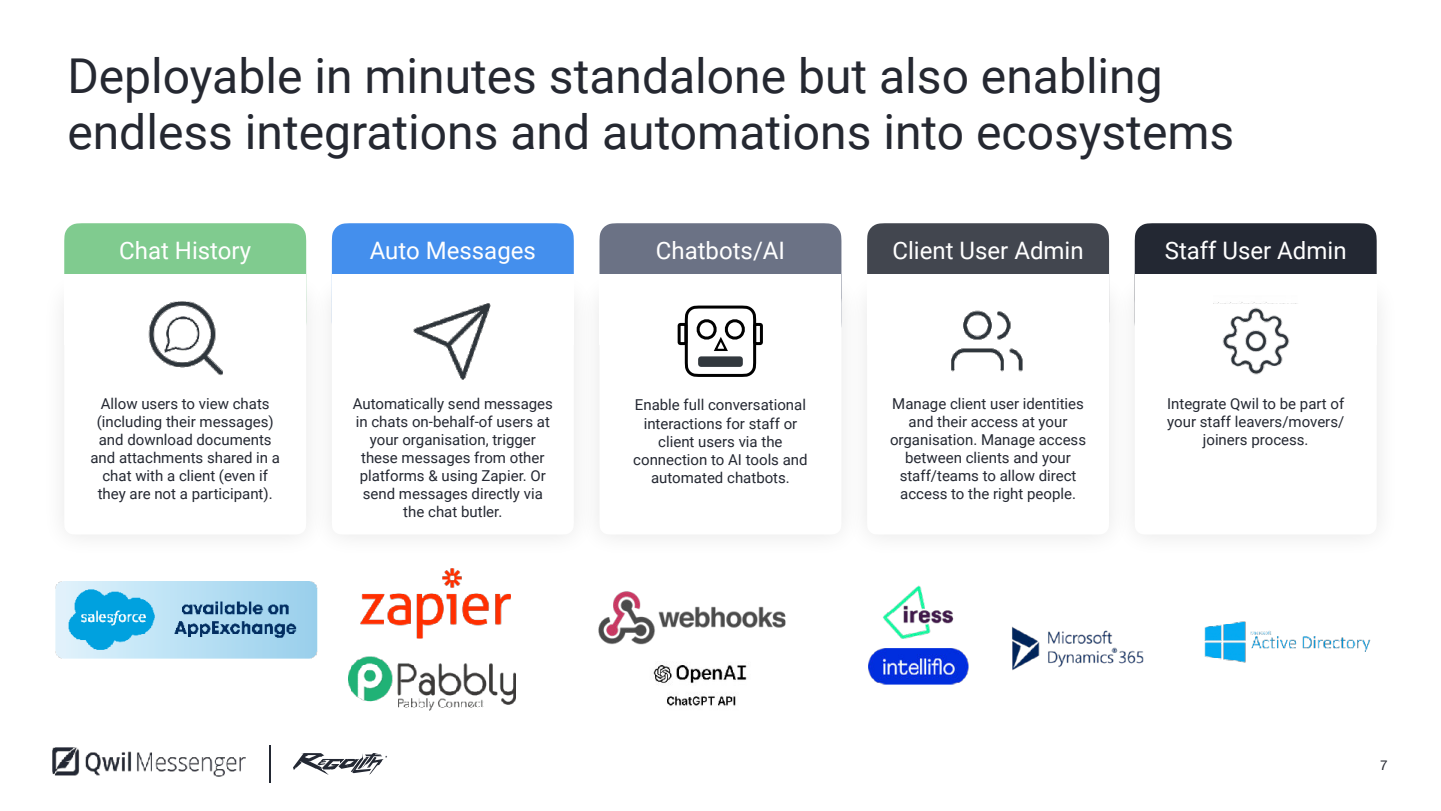
<style>
.page{position:relative;width:1441px;height:811px;background:#fff}
.page>*{position:absolute;margin:0;border:0;box-sizing:border-box;transform-origin:0 0}
.t1{font:48px/56.2px "Roboto";color:#252831}
.t2{font:24px "Roboto";color:#fff}
.t3{font:15px/18px "Roboto";color:#242832;text-align:center}
.t4{font:13.5px "Helvetica Neue";color:#252831}
</style>
<div class="page">
<img style="left:52px;top:747px;width:193px;height:29px">
<div style="left:64px;top:223px;width:242px;height:47px;background:#80cb8f"></div>
<img style="left:62px;top:270px;width:246px;height:268px">
<svg style="left:64px;top:344px;width:242px;height:190px"></svg>
<div style="left:64px;top:274px;width:242px;height:70px;background:#fff"></div>
<img style="left:130px;top:301px;width:110px;height:98px">
<img style="left:160px;top:311px;width:45px;height:48px">
<div style="left:332px;top:223px;width:241px;height:47px;background:#448fed"></div>
<img style="left:330px;top:270px;width:246px;height:268px">
<svg style="left:332px;top:344px;width:241px;height:190px"></svg>
<div style="left:332px;top:274px;width:241px;height:70px;background:#fff"></div>
<div style="left:867px;top:223px;width:241px;height:47px;background:#42464f"></div>
<img style="left:865px;top:270px;width:246px;height:268px">
<svg style="left:867px;top:344px;width:241px;height:190px"></svg>
<div style="left:867px;top:274px;width:241px;height:70px;background:#fff"></div>
<img style="left:940px;top:310px;width:95px;height:73px">
<div style="left:1134px;top:223px;width:242px;height:47px;background:#232833"></div>
<img style="left:1133px;top:270px;width:246px;height:268px">
<svg style="left:1134px;top:344px;width:242px;height:190px"></svg>
<div style="left:1134px;top:274px;width:242px;height:70px;background:#fff"></div>
<img style="left:404px;top:303px;width:97px;height:90px">
<img style="left:1213px;top:302px;width:84px;height:85px">
<div style="left:597px;top:270px;width:246px;height:268px;background:#f4f4f4"></div>
<svg style="left:599px;top:377px;width:242px;height:157px"></svg>
<svg style="left:599px;top:223px;width:242px;height:154px"></svg>
<img style="left:56px;top:581px;width:262px;height:77px">
<img style="left:1204px;top:621px;width:167px;height:42px">
<img style="left:868px;top:648px;width:100px;height:36px">
<img style="left:1012px;top:626px;width:132px;height:45px">
<img style="left:883px;top:585px;width:71px;height:54px">
<img style="left:653px;top:665px;width:94px;height:41px">
<img style="left:361px;top:568px;width:150px;height:30px">
<img style="left:598px;top:591px;width:188px;height:54px">
<img style="left:348px;top:598px;width:167px;height:113px">
<hr style="left:269px;top:744px;width:1px;height:38px;background:#232833">
<svg style="left:293px;top:753px;width:94px;height:21px"></svg>
<h1 class="t1" style="left:67px;top:53px;width:1168px">Deployable in minutes standalone but also enabling endless integrations and automations into ecosystems</h1>
<h2 class="t2" style="left:119px;top:240px;width:133px">Chat History</h2>
<p class="t3" style="left:90px;top:396px;width:191px">Allow users to view chats (including their messages) and download documents and attachments shared in a chat with a client (even if they are not a participant).</p>
<h2 class="t2" style="left:370px;top:240px;width:168px">Auto Messages</h2>
<p class="t3" style="left:352px;top:396px;width:202px">Automatically send messages in chats on-behalf-of users at your organisation, trigger these messages from other platforms &amp; using Zapier. Or send messages directly via the chat butler.</p>
<h2 class="t2" style="left:655px;top:240px;width:131px">Chatbots/AI</h2>
<p class="t3" style="left:633px;top:397px;width:176px">Enable full conversational interactions for staff or client users via the connection to AI tools and automated chatbots.</p>
<h2 class="t2" style="left:892px;top:240px;width:193px">Client User Admin</h2>
<p class="t3" style="left:890px;top:396px;width:197px">Manage client user identities and their access at your organisation. Manage access between clients and your staff/teams to allow direct access to the right people.</p>
<h2 class="t2" style="left:1164px;top:240px;width:183px">Staff User Admin</h2>
<p class="t3" style="left:1166px;top:396px;width:179px">Integrate Qwil to be part of your staff leavers/movers/ joiners process.</p>
<p class="t4" style="left:1379px;top:756px;width:9px">7</p>
</div>
